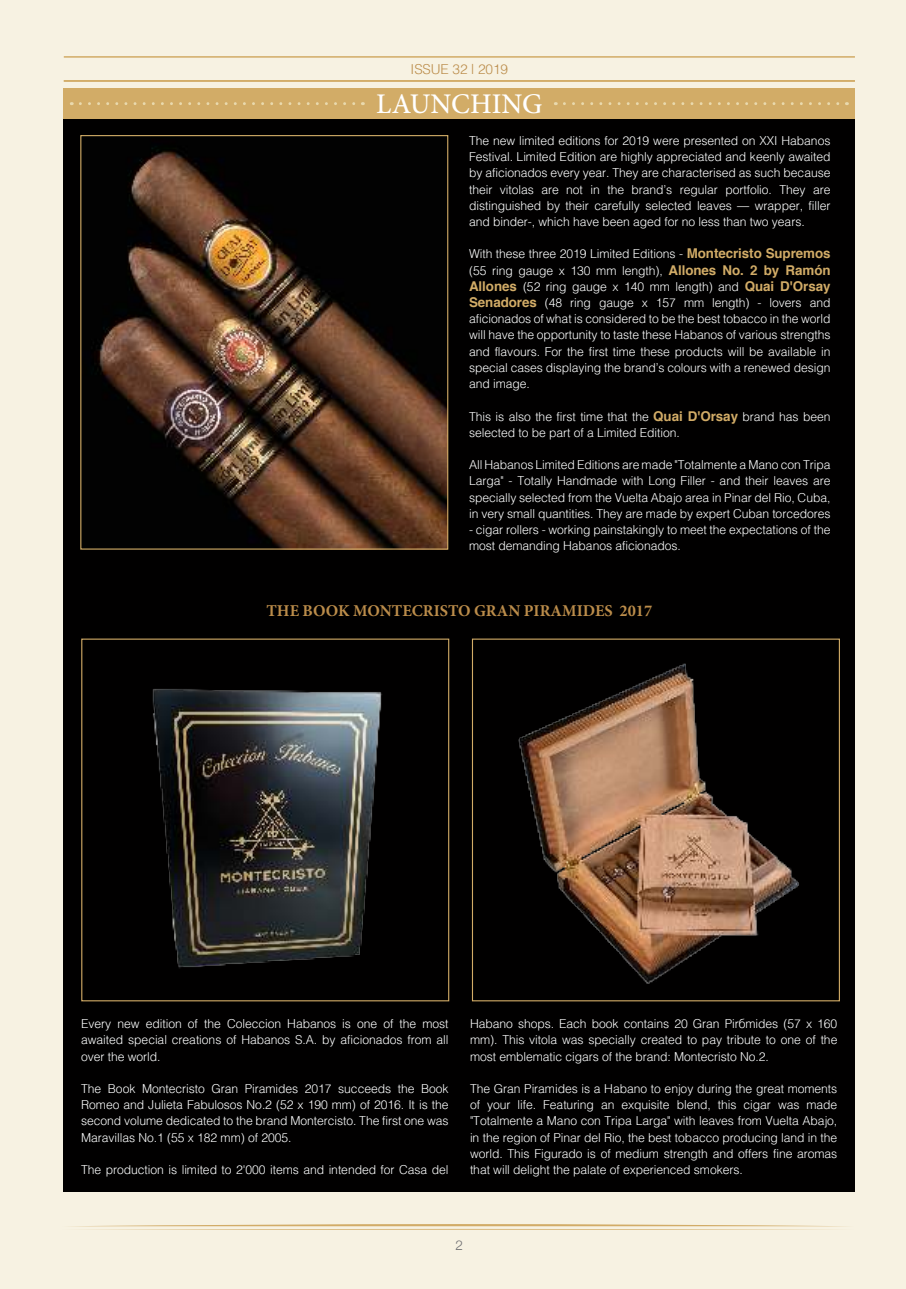
<style>
.page{position:relative;width:906px;height:1289px;background:#fff}
.page>*{position:absolute;margin:0;border:0;box-sizing:border-box;transform-origin:0 0}
.t1{font:500 28.5px "Minion Pro";color:#fff}
.t2{font:700 16.5px "Minion Pro";color:#bb8c4a}
.t3{font:300 15px "Helv Cyr";letter-spacing:-.005em;color:#bb8c4a}
.t4{font:300 13.5px/16.2px "Helv Cyr";letter-spacing:-.005em;color:#fff;text-align:justify}
.t5{font:300 13.5px "Helvetica Neue";color:#6d6e71}
.s1{font-family:"Helvetica";font-weight:700;color:#d2ac67}
</style>
<div class="page">
<div style="left:0;top:0;width:906px;height:1288px;background:#f7f2e2"></div>
<div style="left:64px;top:119px;width:791px;height:1072px;background:#010000"></div>
<div style="left:64px;top:88px;width:791px;height:31px;background:#d2ac67"></div>
<svg style="left:80px;top:102px;width:283px;height:3px"></svg>
<svg style="left:564px;top:102px;width:283px;height:3px"></svg>
<img style="left:97px;top:148px;width:349px;height:399px">
<div style="left:80px;top:135px;width:368px;height:414px;border:1px solid #d2ac67"></div>
<img style="left:152px;top:689px;width:230px;height:280px">
<div style="left:81px;top:638px;width:368px;height:363px;border:1px solid #d2ac67"></div>
<img style="left:518px;top:663px;width:281px;height:321px">
<div style="left:472px;top:638px;width:368px;height:363px;border:1px solid #d2ac67"></div>
<svg style="left:71px;top:1224px;width:775px;height:5px"></svg>
<hr style="left:64px;top:56px;width:791px;height:2px;background:#d2ac67">
<hr style="left:64px;top:80px;width:791px;height:2px;background:#d2ac67">
<p class="t3" style="left:410px;top:61px;width:99px">ISSUE 32 | 2019</p>
<h1 class="t1" style="left:376px;top:93px;width:168px">LAUNCHING</h1>
<p class="t4" style="left:469px;top:132px;width:363px">The new limited editions for 2019 were presented on XXI Habanos Festival. Limited Edition are highly appreciated and keenly awaited by aficionados every year. They are characterised as such because their vitolas are not in the brand’s regular portfolio. They are distinguished by their carefully selected leaves – wrapper, filler and binder-, which have been aged for no less than two years.</p>
<p class="t4" style="left:469px;top:246px;width:363px">With these three 2019 Limited Editions - <span class="s1">Montecristo Supremos </span>(55 ring gauge x 130 mm length), <span class="s1">Allones No. 2 by Ramón Allones</span> (52 ring gauge x 140 mm length) and <span class="s1">Quai D'Orsay Senadores</span> (48 ring gauge x 157 mm length) - lovers and aficionados of what is considered to be the best tobacco in the world will have the opportunity to taste these Habanos of various strengths and flavours. For the first time these products will be available in special cases displaying the brand’s colours with a renewed design and image.</p>
<p class="t4" style="left:469px;top:408px;width:363px">This is also the first time that the <span class="s1">Quai D'Orsay</span> brand has been selected to be part of a Limited Edition.</p>
<p class="t4" style="left:469px;top:456px;width:363px">All Habanos Limited Editions are made "Totalmente a Mano con Tripa Larga" - Totally Handmade with Long Filler - and their leaves are specially selected from the Vuelta Abajo area in Pinar del Rio, Cuba, in very small quantities. They are made by expert Cuban torcedores</p>
<p class="t4" style="left:469px;top:521px;width:363px">- cigar rollers - working painstakingly to meet the expectations of the most demanding Habanos aficionados.</p>
<p class="t2" style="left:266px;top:602px;width:387px">THE BOOK MONTECRISTO GRAN PIRAMIDES 2017</p>
<p class="t4" style="left:81px;top:1015px;width:369px">Every new edition of the Coleccion Habanos is one of the most awaited special creations of Habanos S.A. by aficionados from all over the world.</p>
<p class="t4" style="left:81px;top:1080px;width:369px">The Book Montecristo Gran Piramides 2017 succeeds the Book Romeo and Julieta Fabulosos No.2 (52 x 190 mm) of 2016. It is the second volume dedicated to the brand Montercisto. The first one was Maravillas No.1 (55 x 182 mm) of 2005.</p>
<p class="t4" style="left:81px;top:1161px;width:369px">The production is limited to 2'000 items and intended for Casa del</p>
<p class="t4" style="left:470px;top:1015px;width:369px">Habano shops. Each book contains 20 Gran Pirámides (57 x 160 mm). This vitola was specially created to pay tribute to one of the most emblematic cigars of the brand: Montecristo No.2.</p>
<p class="t4" style="left:470px;top:1080px;width:369px">The Gran Piramides is a Habano to enjoy during the great moments of your life. Featuring an exquisite blend, this cigar was made "Totalmente a Mano con Tripa Larga" with leaves from Vuelta Abajo, in the region of Pinar del Rio, the best tobacco producing land in the world. This Figurado is of medium strength and offers fine aromas that will delight the palate of experienced smokers.</p>
<p class="t5" style="left:455px;top:1240px;width:9px">2</p>
</div>
